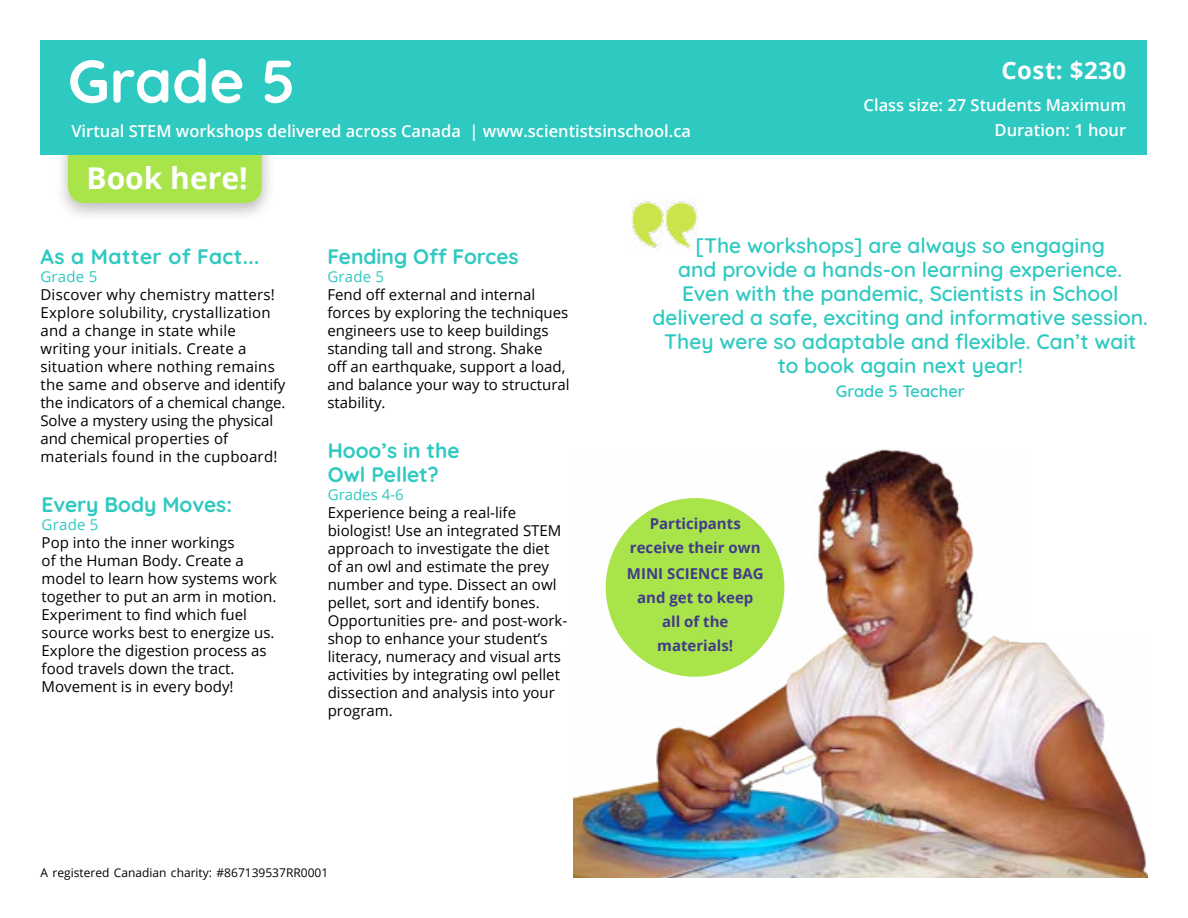
<style>
.page{position:relative;width:1188px;height:918px;background:#fff}
.page>*{position:absolute;margin:0;border:0;box-sizing:border-box;transform-origin:0 0}
.t1{font:700 60px "Quicksand";color:#fff}
.t2{font:700 30px "Open Sans";color:#fff}
.t3{font:700 24px "Open Sans";letter-spacing:.02em;color:#fff}
.t4{font:600 21px/24px "Quicksand";color:#2ec9c1;text-align:center}
.t5{font:700 21px/24px "Quicksand";color:#2ec9c1}
.t6{font:700 21px "Quicksand";letter-spacing:.02em;color:#2ec9c1}
.t7{font:600 16.5px/25.5px "Open Sans";color:#fff;text-align:right}
.t8{font:600 16.5px "Quicksand";color:#2ec9c1}
.t9{font:15px/18px "Open Sans";color:#000}
.t10{font:700 15px/24px "Open Sans";color:#413b89;text-align:center}
.t11{font:15px "Open Sans";letter-spacing:.015em;color:#2ec9c1}
.t12{font:12px "Open Sans";color:#000}
</style>
<div class="page">
<div style="left:53px;top:116px;width:224px;height:108px;background:#000;opacity:.27"></div>
<div style="left:68px;top:155px;width:194px;height:48px;background:#aae44b"></div>
<div style="left:40px;top:40px;width:1108px;height:115px;background:#2ec9c1"></div>
<img style="left:631px;top:199px;width:67px;height:49px">
<img style="left:574px;top:449px;width:574px;height:429px">
<div style="left:606px;top:498px;width:178px;height:179px;background:#aae44b;border-radius:50%"></div>
<h1 class="t1" style="left:68px;top:35px;width:230px">Grade 5</h1>
<p class="t7" style="left:71px;top:118px;width:621px">Virtual STEM workshops delivered across Canada | www.scientistsinschool.ca</p>
<h2 class="t2" style="left:87px;top:157px;width:163px">Book here!</h2>
<h3 class="t3" style="left:1001px;top:54px;width:126px">Cost: $230</h3>
<p class="t7" style="left:864px;top:92px;width:264px">Class size: 27 Students Maximum<br>Duration: 1 hour</p>
<h3 class="t6" style="left:40px;top:240px;width:220px">As a Matter of Fact...</h3>
<p class="t11" style="left:40px;top:266px;width:58px">Grade 5</p>
<p class="t9" style="left:40px;top:285px;width:247px">Discover why chemistry matters!<br>Explore solubility, crystallization and a change in state while writing your initials. Create a situation where nothing remains the same and observe and identify the indicators of a chemical change.<br>Solve a mystery using the physical and chemical properties of materials found in the cupboard!</p>
<h3 class="t5" style="left:42px;top:490px;width:192px">Every Body Moves:</h3>
<p class="t11" style="left:42px;top:514px;width:58px">Grade 5</p>
<p class="t9" style="left:42px;top:533px;width:237px">Pop into the inner workings<br>of the Human Body. Create a model to learn how systems work together to put an arm in motion.<br>Experiment to find which fuel source works best to energize us.<br>Explore the digestion process as food travels down the tract.<br>Movement is in every body!</p>
<h3 class="t5" style="left:327px;top:242px;width:193px">Fending Off Forces</h3>
<p class="t11" style="left:327px;top:266px;width:58px">Grade 5</p>
<p class="t9" style="left:327px;top:285px;width:244px">Fend off external and internal forces by exploring the techniques engineers use to keep buildings standing tall and strong. Shake<br>off an earthquake, support a load, and balance your way to structural stability.</p>
<h3 class="t5" style="left:328px;top:436px;width:133px">Hooo’s in the<br>Owl Pellet?</h3>
<p class="t11" style="left:328px;top:484px;width:78px">Grades 4-6</p>
<p class="t9" style="left:328px;top:503px;width:241px">Experience being a real-life biologist! Use an integrated STEM approach to investigate the diet of an owl and estimate the prey number and type. Dissect an owl pellet, sort and identify bones.<br>Opportunities pre- and post-work&shy;shop to enhance your student’s literacy, numeracy and visual arts activities by integrating owl pellet dissection and analysis into your program.</p>
<p class="t12" style="left:40px;top:865px;width:289px">A registered Canadian charity: #867139537RR0001</p>
<p class="t4" style="left:653px;top:232px;width:497px">[The workshops] are always so engaging<br>and provide a hands-on learning experience.<br>Even with the pandemic, Scientists in School delivered a safe, exciting and informative session.<br>They were so adaptable and flexible. Can’t wait to book again next year!</p>
<p class="t8" style="left:836px;top:379px;width:130px">Grade 5 Teacher</p>
<p class="t10" style="left:630px;top:511px;width:132px">Participants receive their own</p>
<p class="t10" style="left:627px;top:561px;width:138px">MINI SCIENCE BAG and get to keep all of the materials!</p>
</div>
